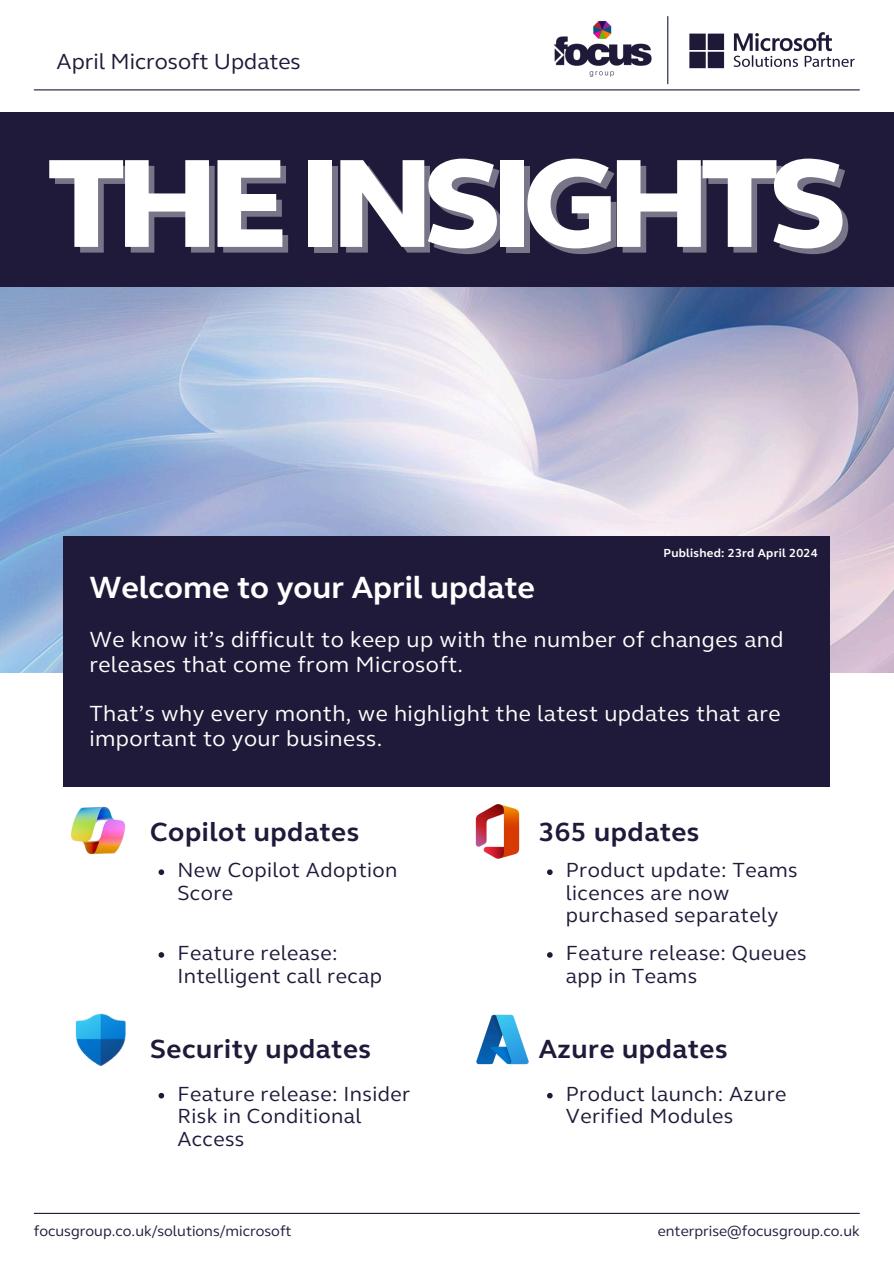
<style>
.page{position:relative;width:894px;height:1264px;background:#fff}
.page>*{position:absolute;margin:0;border:0;box-sizing:border-box;transform-origin:0 0}
.t1{font:800 129px "FS Elliot Web";letter-spacing:-.07em;color:#fff}
.t2{font:700 31.5px "FS Elliot Web";color:#fff}
.t3{font:700 27px "FS Elliot Web";letter-spacing:.02em;color:#1f1a39}
.t4{font:22.5px/24.8px "FS Elliot Web";letter-spacing:.02em;color:#fff}
.t5{font:22.5px "FS Elliot Web";color:#1f1a39}
.t6{font:21px/22.5px "FS Elliot Web";letter-spacing:.02em;color:#1f1a39}
.t7{font:15px "FS Elliot Web";color:#1f1c3b}
.t8{font:700 12px "FS Elliot Web";letter-spacing:.02em;color:#fff}
</style>
<div class="page">
<img style="left:0;top:287px;width:893px;height:386px">
<div style="left:63px;top:535px;width:766px;height:251px;background:#1f1a39"></div>
<div style="left:0;top:113px;width:893px;height:174px;background:#1f1a39"></div>
<hr style="left:34px;top:89px;width:825px;height:1px;background:#1f1a39">
<img style="left:553px;top:21px;width:99px;height:56px">
<hr style="left:667px;top:16px;width:1px;height:68px;background:#1f1a39">
<img style="left:689px;top:32px;width:166px;height:37px">
<hr style="left:34px;top:1212px;width:825px;height:1px;background:#1f1a39">
<img style="left:70px;top:806px;width:56px;height:49px">
<img style="left:475px;top:804px;width:45px;height:55px">
<img style="left:75px;top:1013px;width:51px;height:52px">
<img style="left:476px;top:1014px;width:53px;height:51px">
<svg style="left:158px;top:869px;width:6px;height:6px"></svg>
<svg style="left:158px;top:952px;width:6px;height:5px"></svg>
<svg style="left:547px;top:869px;width:5px;height:6px"></svg>
<svg style="left:547px;top:952px;width:5px;height:5px"></svg>
<svg style="left:158px;top:1092px;width:6px;height:6px"></svg>
<svg style="left:547px;top:1092px;width:5px;height:6px"></svg>
<h4 class="t5" style="left:57px;top:48px;width:245px">April Microsoft Updates</h4>
<h4 class="t1" style="left:47px;top:126px;width:800px">THE INSIGHTS</h4>
<p class="t2" style="left:89px;top:568px;width:447px">Welcome to your April update</p>
<p class="t8" style="left:663px;top:545px;width:155px">Published: 23rd April 2024</p>
<p class="t4" style="left:89px;top:627px;width:695px">We know it’s difficult to keep up with the number of changes and releases that come from Microsoft.</p>
<p class="t4" style="left:89px;top:701px;width:692px">That’s why every month, we highlight the latest updates that are important to your business.</p>
<h3 class="t3" style="left:150px;top:815px;width:210px">Copilot updates</h3>
<p class="t6" style="left:177px;top:859px;width:221px">New Copilot Adoption<br>Score</p>
<p class="t6" style="left:177px;top:941px;width:206px">Feature release:<br>Intelligent call recap</p>
<p class="t3" style="left:538px;top:815px;width:162px">365 updates</p>
<p class="t6" style="left:565px;top:859px;width:233px">Product update: Teams licences are now purchased separately</p>
<h3 class="t6" style="left:565px;top:941px;width:242px">Feature release: Queues app in Teams</h3>
<h5 class="t3" style="left:150px;top:1032px;width:222px">Security updates</h5>
<h3 class="t3" style="left:538px;top:1032px;width:190px">Azure updates</h3>
<h3 class="t6" style="left:177px;top:1082px;width:234px">Feature release: Insider<br>Risk in Conditional<br>Access</h3>
<p class="t6" style="left:565px;top:1082px;width:222px">Product launch: Azure<br>Verified Modules</p>
<p class="t7" style="left:34px;top:1221px;width:259px">focusgroup.co.uk/solutions/microsoft</p>
<p class="t7" style="left:657px;top:1221px;width:203px">enterprise@focusgroup.co.uk</p>
</div>
